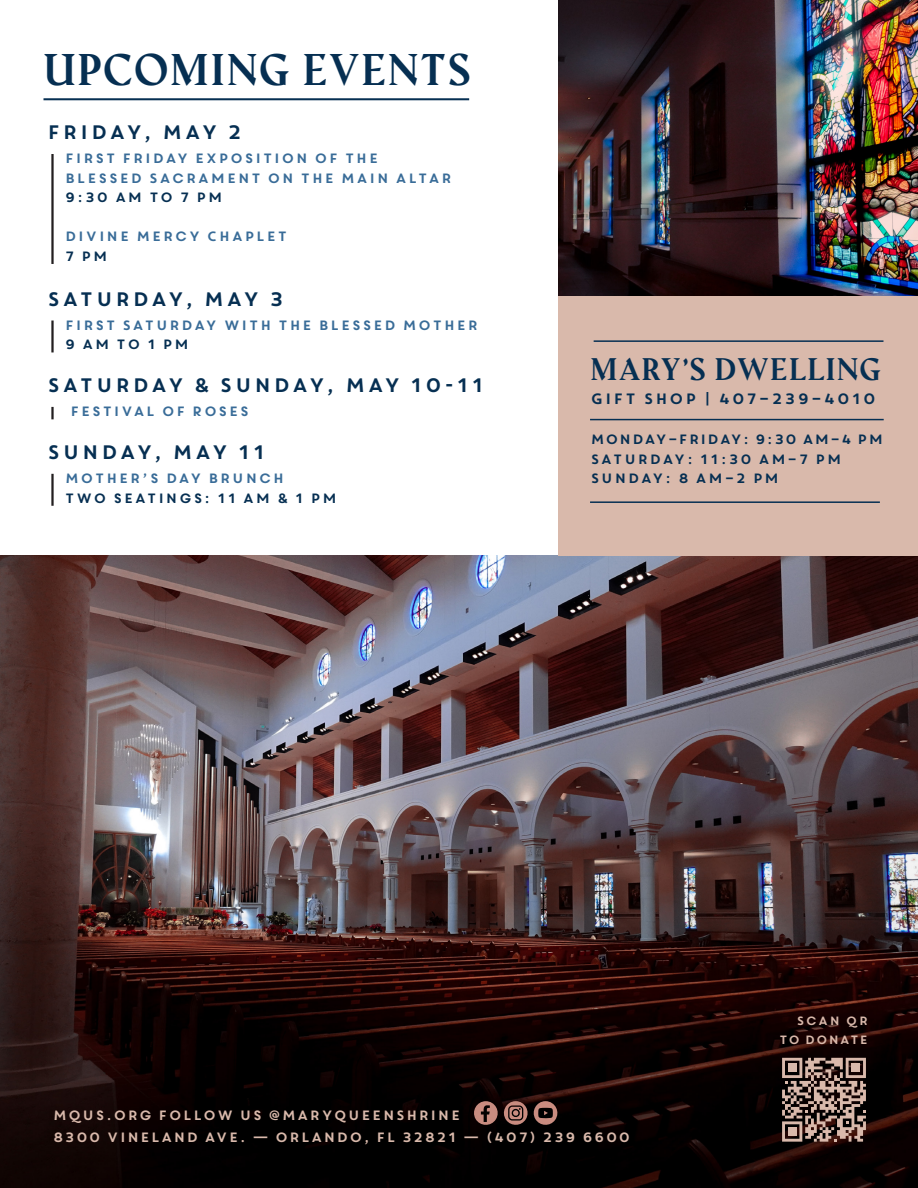
<style>
.page{position:relative;width:918px;height:1188px;background:#fff}
.page>*{position:absolute;margin:0;border:0;box-sizing:border-box;transform-origin:0 0}
.t1{font:700 40.5px "Amagro";letter-spacing:.04em;color:#062f52}
.Subheader{font:700 28.5px "Amagro";letter-spacing:.04em;color:#062f52}
.Subheader-2{font:19.5px "Core Circus";letter-spacing:.04em;color:#062f52}
.Paragraph_Style_4{font:15px "Core Circus";letter-spacing:.04em;color:#062f52}
.Add_Line{font:13.5px "Core Circus";letter-spacing:.04em;color:#396c98}
.Subsubheader{font:13.5px "Core Circus";letter-spacing:.02em;color:#d9b9ab}
.Add_Line-2{font:13.5px "Core Circus";letter-spacing:.04em;color:#062f52}
.Subsubheader-2{font:13.5px "Core Circus";letter-spacing:.04em;color:#062f52}
.Paragraph_Style_2{font:13.5px "Core Circus";color:#062f52}
.Subsubheader-3{font:12px "Core Circus";color:#d9b9ab}
</style>
<div class="page">
<img style="left:0;top:555px;width:918px;height:633px">
<div style="left:558px;top:0;width:360px;height:555px;background:#d9b9ab"></div>
<hr style="left:44px;top:98px;width:425px;height:2px;background:#062f52">
<hr style="left:590px;top:419px;width:294px;height:1px;background:#062f52">
<hr style="left:51px;top:154px;width:3px;height:110px;background:#231f20">
<hr style="left:51px;top:321px;width:3px;height:31px;background:#231f20">
<svg style="left:51px;top:407px;width:3px;height:12px"></svg>
<hr style="left:51px;top:474px;width:3px;height:32px;background:#231f20">
<svg style="left:782px;top:1058px;width:84px;height:84px;background:#745f57"></svg>
<div style="left:788px;top:1064px;width:9px;height:8px;background:#d9b9ab"></div>
<div style="left:851px;top:1064px;width:9px;height:8px;background:#d9b9ab"></div>
<div style="left:788px;top:1127px;width:9px;height:9px;background:#d9b9ab"></div>
<svg style="left:471px;top:1101px;width:90px;height:24px;background:#61413c"></svg>
<hr style="left:590px;top:501px;width:290px;height:2px;background:#062f52">
<hr style="left:594px;top:340px;width:290px;height:2px;background:#062f52">
<img style="left:558px;top:0;width:360px;height:295px">
<p class="t1" style="left:44px;top:44px;width:429px">UPCOMING EVENTS</p>
<p class="Subheader-2" style="left:46px;top:119px;width:198px">FRIDAY, MAY 2</p>
<p class="Add_Line" style="left:64px;top:150px;width:316px">FIRST FRIDAY EXPOSITION OF THE</p>
<p class="Add_Line" style="left:64px;top:169px;width:389px">BLESSED SACRAMENT ON THE MAIN ALTAR</p>
<p class="Add_Line-2" style="left:64px;top:189px;width:160px">9:30 AM TO 7 PM</p>
<p class="Add_Line" style="left:64px;top:228px;width:225px">DIVINE MERCY CHAPLET</p>
<p class="Add_Line-2" style="left:64px;top:247px;width:45px">7 PM</p>
<p class="Subheader-2" style="left:46px;top:286px;width:240px">SATURDAY, MAY 3</p>
<p class="Add_Line" style="left:64px;top:316px;width:416px">FIRST SATURDAY WITH THE BLESSED MOTHER</p>
<p class="Add_Line-2" style="left:64px;top:336px;width:127px">9 AM TO 1 PM</p>
<p class="Subheader-2" style="left:46px;top:372px;width:440px">SATURDAY &amp; SUNDAY, MAY 10-11</p>
<p class="Add_Line" style="left:70px;top:402px;width:181px">FESTIVAL OF ROSES</p>
<p class="Subheader-2" style="left:46px;top:439px;width:221px">SUNDAY, MAY 11</p>
<p class="Add_Line" style="left:64px;top:469px;width:222px">MOTHER’S DAY BRUNCH</p>
<p class="Add_Line-2" style="left:64px;top:489px;width:274px">TWO SEATINGS: 11 AM &amp; 1 PM</p>
<p class="Subheader" style="left:590px;top:351px;width:292px">MARY’S DWELLING</p>
<p class="Paragraph_Style_4" style="left:590px;top:388px;width:288px">GIFT SHOP | 407–239–4010</p>
<p class="Paragraph_Style_2" style="left:590px;top:430px;width:295px">MONDAY–FRIDAY: 9:30 AM–4 PM</p>
<p class="Subsubheader-2" style="left:590px;top:450px;width:254px">SATURDAY: 11:30 AM–7 PM</p>
<p class="Subsubheader-2" style="left:590px;top:469px;width:191px">SUNDAY: 8 AM–2 PM</p>
<p class="Subsubheader-3" style="left:796px;top:1012px;width:74px">SCAN QR</p>
<p class="Subsubheader-3" style="left:779px;top:1032px;width:91px">TO DONATE</p>
<p class="Subsubheader" style="left:52px;top:1106px;width:410px">MQUS.ORG FOLLOW US @MARYQUEENSHRINE</p>
<p class="Subsubheader" style="left:52px;top:1128px;width:580px">8300 VINELAND AVE. — ORLANDO, FL 32821 — (407) 239 6600</p>
</div>
